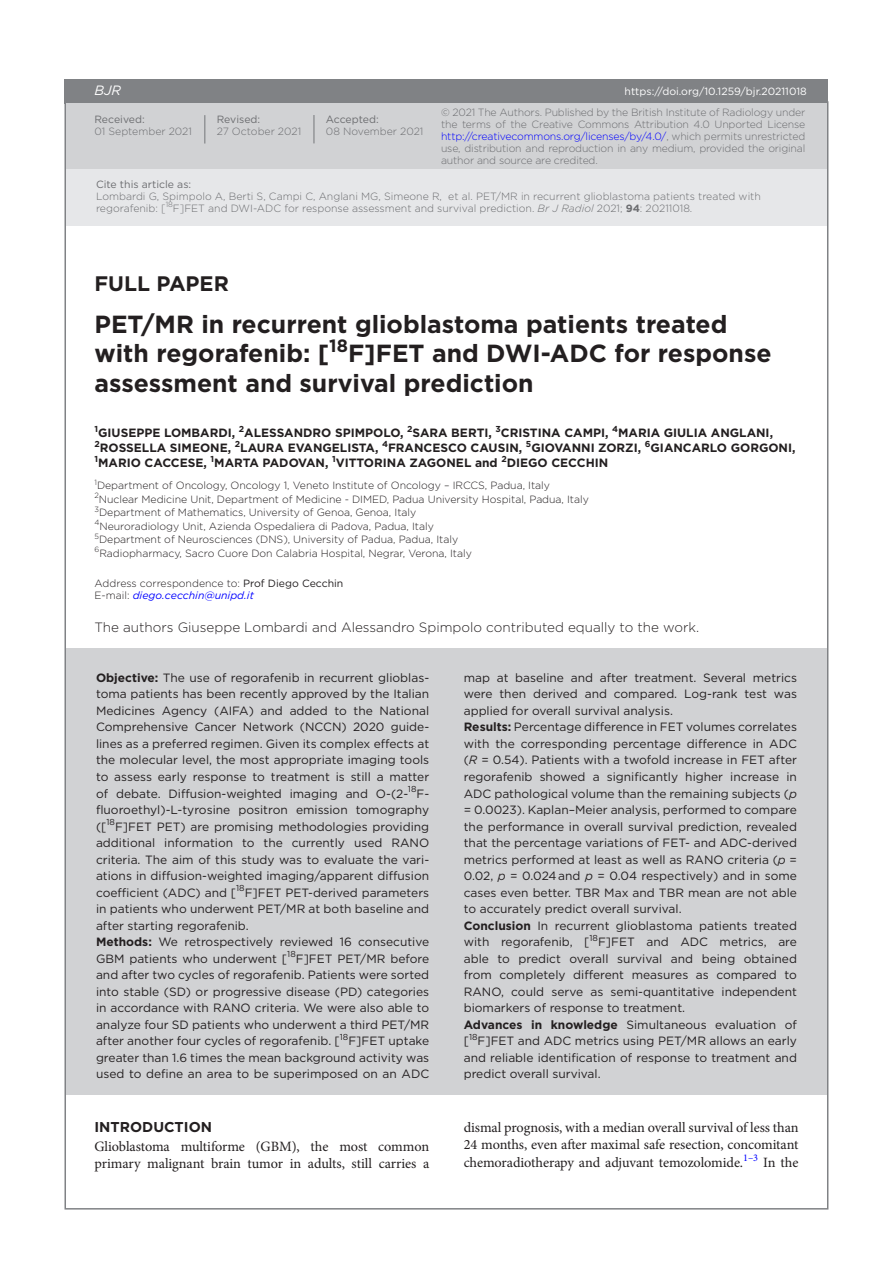
<style>
.page{position:relative;width:893px;height:1263px;background:#fff}
.page>*{position:absolute;margin:0;border:0;box-sizing:border-box;transform-origin:0 0}
.t1{font:700 24.75px/29.2px "Gotham";color:#231f20}
.t2{font:700 21px "Gotham";color:#231f20}
.t3{font:14.25px/17.2px "Minion Pro";letter-spacing:-.01em;color:#231f20}
.t4{font:700 14.25px "Gotham";color:#231f20}
.t5{font:300 13.5px "Gotham";color:#231f20}
.t6{font:italic 13.5px "Gotham";color:#fff}
.t7{font:12px/16.5px "Gotham";color:#231f20}
.t8{font:700 12px/15px "Gotham";color:#231f20}
.t9{font:300 10.5px/12px "Gotham";color:#6c6d70}
.t10{font:300 10.5px/13.5px "Gotham";letter-spacing:-.005em;color:#231f20}
.t11{font:10.5px "Gotham";color:#6c6d70}
.t12{font:10.5px "Gotham";color:#fff}
.s1{color:#00f}
.s2{font-style:italic}
.s3{font-weight:700}
.s4{font-weight:400}
.s5{font-weight:400;font-style:italic;color:#00f}
</style>
<div class="page">
<div style="left:64px;top:79px;width:764px;height:24px;background:#808285"></div>
<div style="left:66px;top:154px;width:761px;height:71px;background:#e6e7e9"></div>
<div style="left:66px;top:103px;width:761px;height:65px;background:#d1d2d4"></div>
<hr style="left:313px;top:115px;width:2px;height:28px;background:#939598">
<hr style="left:204px;top:115px;width:2px;height:29px;background:#939598">
<div style="left:66px;top:648px;width:761px;height:447px;background:#d1d2d4"></div>
<p class="t6" style="left:94px;top:83px;width:28px">BJR</p>
<p class="t11" style="left:94px;top:113px;width:52px">Received:</p>
<p class="t9" style="left:94px;top:125px;width:99px">01 September 2021</p>
<p class="t11" style="left:217px;top:113px;width:45px">Revised:</p>
<p class="t9" style="left:217px;top:125px;width:86px">27 October 2021</p>
<p class="t11" style="left:326px;top:113px;width:54px">Accepted:</p>
<p class="t9" style="left:326px;top:125px;width:99px">08 November 2021</p>
<p class="t12" style="left:625px;top:85px;width:184px">https://doi.org/10.1259/bjr.20211018</p>
<p class="t9" style="left:441px;top:106px;width:366px;text-align:justify">© 2021 The Authors. Published by the British Institute of Radiology under the terms of the Creative Commons Attribution 4.0 Unported License <span class="s1">http://creativecommons.org/licenses/by/4.0/</span>, which permits unrestricted use, distribution and reproduction in any medium, provided the original author and source are credited.</p>
<p class="t11" style="left:96px;top:177px;width:97px">Cite this article as:</p>
<p class="t9" style="left:96px;top:190px;width:666px">Lombardi G, Spimpolo A, Berti S, Campi C, Anglani MG, Simeone R, et al. PET/MR in recurrent glioblastoma patients treated with regorafenib: [<sup>18</sup>F]FET and DWI-ADC for response assessment and survival prediction. <span class="s2">Br J Radiol</span> 2021; <span class="s3">94</span>: 20211018.</p>
<h2 class="t2" style="left:94px;top:270px;width:136px">FULL PAPER</h2>
<h1 class="t1" style="left:94px;top:310px;width:679px">PET/MR in recurrent glioblastoma patients treated with regorafenib: [<sup>18</sup>F]FET and DWI-ADC for response assessment and survival prediction</h1>
<p class="t8" style="left:94px;top:425px;width:702px"><sup>1</sup>GIUSEPPE LOMBARDI, <sup>2</sup>ALESSANDRO SPIMPOLO, <sup>2</sup>SARA BERTI, <sup>3</sup>CRISTINA CAMPI, <sup>4</sup>MARIA GIULIA ANGLANI,<br><sup>2</sup>ROSSELLA SIMEONE, <sup>2</sup>LAURA EVANGELISTA, <sup>4</sup>FRANCESCO CAUSIN, <sup>5</sup>GIOVANNI ZORZI, <sup>6</sup>GIANCARLO GORGONI,<br><sup>1</sup>MARIO CACCESE, <sup>1</sup>MARTA PADOVAN, <sup>1</sup>VITTORINA ZAGONEL and <sup>2</sup>DIEGO CECCHIN</p>
<p class="t10" style="left:94px;top:478px;width:496px"><sup>1</sup>Department of Oncology, Oncology 1, Veneto Institute of Oncology – IRCCS, Padua, Italy <sup>2</sup>Nuclear Medicine Unit, Department of Medicine - DIMED, Padua University Hospital, Padua, Italy <sup>3</sup>Department of Mathematics, University of Genoa, Genoa, Italy<br><sup>4</sup>Neuroradiology Unit, Azienda Ospedaliera di Padova, Padua, Italy<br><sup>5</sup>Department of Neurosciences (DNS), University of Padua, Padua, Italy<br><sup>6</sup>Radiopharmacy, Sacro Cuore Don Calabria Hospital, Negrar, Verona, Italy</p>
<p class="t10" style="left:95px;top:577px;width:250px;line-height:12px">Address correspondence to: <span class="s4">Prof Diego Cecchin<br></span>E-mail: <span class="s5">diego.cecchin@unipd.it</span></p>
<p class="t5" style="left:94px;top:618px;width:606px">The authors Giuseppe Lombardi and Alessandro Spimpolo contributed equally to the work.</p>
<p class="t7" style="left:96px;top:669px;width:335px"><span class="s3">Objective:</span> The use of regorafenib in recurrent glioblas&shy;toma patients has been recently approved by the Italian Medicines Agency (AIFA) and added to the National Comprehensive Cancer Network (NCCN) 2020 guide&shy;lines as a preferred regimen. Given its complex effects at the molecular level, the most appropriate imaging tools to assess early response to treatment is still a matter of debate. Diffusion-weighted imaging and O-(2-<sup>18</sup>F&shy;fluoroethyl)-L-tyrosine positron emission tomography ([<sup>18</sup>F]FET PET) are promising methodologies providing additional information to the currently used RANO criteria. The aim of this study was to evaluate the vari&shy;ations in diffusion-weighted imaging/apparent diffusion coefficient (ADC) and [<sup>18</sup>F]FET PET-derived parameters in patients who underwent PET/MR at both baseline and after starting regorafenib.<br><span class="s3">Methods:</span> We retrospectively reviewed 16 consecutive GBM patients who underwent [<sup>18</sup>F]FET PET/MR before and after two cycles of regorafenib. Patients were sorted into stable (SD) or progressive disease (PD) categories in accordance with RANO criteria. We were also able to analyze four SD patients who underwent a third PET/MR after another four cycles of regorafenib. [<sup>18</sup>F]FET uptake greater than 1.6 times the mean background activity was used to define an area to be superimposed on an ADC</p>
<p class="t7" style="left:464px;top:669px;width:335px">map at baseline and after treatment. Several metrics were then derived and compared. Log-rank test was applied for overall survival analysis.<br><span class="s3">Results:</span> Percentage difference in FET volumes correlates with the corresponding percentage difference in ADC (<span class="s2">R</span> = 0.54). Patients with a twofold increase in FET after regorafenib showed a significantly higher increase in ADC pathological volume than the remaining subjects (<span class="s2">p </span>= 0.0023). Kaplan–Meier analysis, performed to compare the performance in overall survival prediction, revealed that the percentage variations of FET- and ADC-derived metrics performed at least as well as RANO criteria (<span class="s2">p</span> = 0.02, <span class="s2">p</span> = 0.024 and <span class="s2">p</span> = 0.04 respectively) and in some cases even better. TBR Max and TBR mean are not able to accurately predict overall survival.<br><span class="s3">Conclusion</span> In recurrent glioblastoma patients treated with regorafenib, [<sup>18</sup>F]FET and ADC metrics, are able to predict overall survival and being obtained from completely different measures as compared to RANO, could serve as semi-quantitative independent biomarkers of response to treatment.<br><span class="s3">Advances in knowledge</span> Simultaneous evaluation of [<sup>18</sup>F]FET and ADC metrics using PET/MR allows an early and reliable identification of response to treatment and predict overall survival.</p>
<p class="t4" style="left:94px;top:1117px;width:119px">INTRODUCTION</p>
<p class="t3" style="left:94px;top:1138px;width:336px">Glioblastoma multiforme (GBM), the most common primary malignant brain tumor in adults, still carries a</p>
<p class="t3" style="left:464px;top:1119px;width:336px;text-align:justify">dismal prognosis, with a median overall survival of less than 24 months, even after maximal safe resection, concomitant chemoradiotherapy and adjuvant temozolomide.<sup>1–3</sup> In the</p>
</div>
